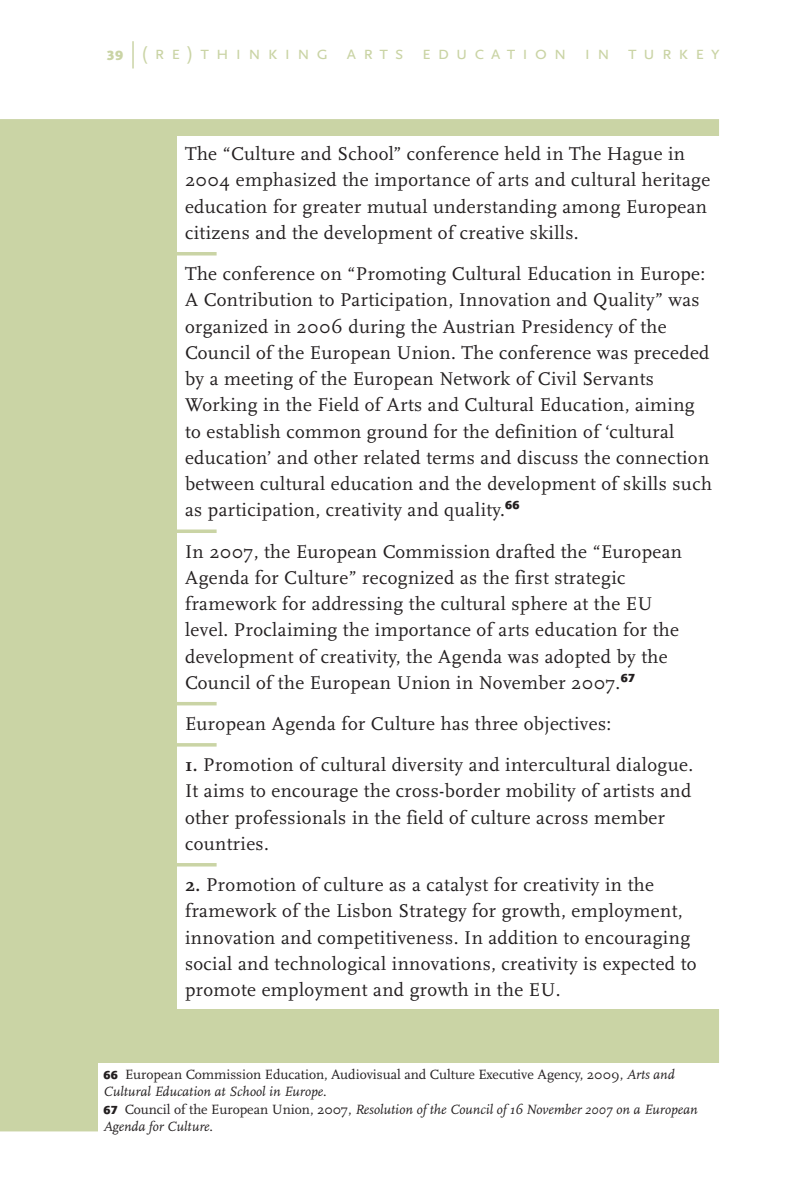
<style>
.page{position:relative;width:794px;height:1191px;background:#fff}
.page>*{position:absolute;margin:0;border:0;box-sizing:border-box;transform-origin:0 0}
.t1{font:19.25px/26.2px "Scala";letter-spacing:.02em;color:#231f20}
.t2{font:19.25px "Scala Sans Pro";letter-spacing:.345em;color:#cad4a5}
.t3{font:italic 14px/17.5px "Scala";color:#231f20}
.s1{font-weight:900;font-size:14px}
.s2{font-weight:700}
.s3{font-family:"Scala Sans Pro";font-weight:900;font-style:normal;font-size:12.25px}
.s4{font-style:normal}
</style>
<div class="page">
<div style="left:0;top:119px;width:719px;height:1012px;background:#cad4a5"></div>
<hr style="left:132px;top:41px;width:2px;height:27px;background:#cad4a5">
<div style="left:98px;top:1062px;width:621px;height:69px;background:#fff"></div>
<div style="left:177px;top:136px;width:590px;height:873px;background:#fff"></div>
<hr style="left:135px;top:252px;width:82px;height:3px;background:#cad4a5">
<hr style="left:135px;top:529px;width:82px;height:4px;background:#cad4a5">
<hr style="left:135px;top:702px;width:82px;height:3px;background:#cad4a5">
<hr style="left:135px;top:743px;width:82px;height:3px;background:#cad4a5">
<hr style="left:135px;top:863px;width:82px;height:3px;background:#cad4a5">
<p class="t2" style="left:106px;top:42px;width:615px"><span class="s1">39</span> (re)thınkıng arts educatıon ın turkey</p>
<p class="t1" style="left:185px;top:141px;width:527px">The “Culture and School” conference held in The Hague in 2004 emphasized the importance of arts and cultural heritage education for greater mutual understanding among European citizens and the development of creative skills.</p>
<p class="t1" style="left:185px;top:261px;width:528px">The conference on “Promoting Cultural Education in Europe:<br>A Contribution to Participation, Innovation and Quality” was organized in 2006 during the Austrian Presidency of the Council of the European Union. The conference was preceded by a meeting of the European Network of Civil Servants Working in the Field of Arts and Cultural Education, aiming to establish common ground for the definition of ‘cultural education’ and other related terms and discuss the connection between cultural education and the development of skills such as participation, creativity and quality.<sup>66</sup></p>
<p class="t1" style="left:185px;top:538px;width:498px">In 2007, the European Commission drafted the “European Agenda for Culture” recognized as the first strategic framework for addressing the cultural sphere at the EU level. Proclaiming the importance of arts education for the development of creativity, the Agenda was adopted by the Council of the European Union in November 2007.<sup>67</sup></p>
<p class="t1" style="left:185px;top:711px;width:428px">European Agenda for Culture has three objectives:</p>
<p class="t1" style="left:185px;top:752px;width:509px"><span class="s2">1.</span> Promotion of cultural diversity and intercultural dialogue.<br>It aims to encourage the cross-border mobility of artists and other professionals in the field of culture across member countries.</p>
<p class="t1" style="left:185px;top:872px;width:513px"><span class="s2">2.</span> Promotion of culture as a catalyst for creativity in the framework of the Lisbon Strategy for growth, employment, innovation and competitiveness. In addition to encouraging social and technological innovations, creativity is expected to promote employment and growth in the EU.</p>
<p class="t3" style="left:103px;top:1066px;width:596px"><span class="s3">66</span> <span class="s4">European Commission Education, Audiovisual and Culture Executive Agency, 2009,</span> Arts and Cultural Education at School in Europe<span class="s4">.<br></span><span class="s3">67</span> <span class="s4">Council of the European Union, 2007,</span> Resolution of the Council of 16 November 2007 on a European Agenda for Culture<span class="s4">.</span></p>
</div>
